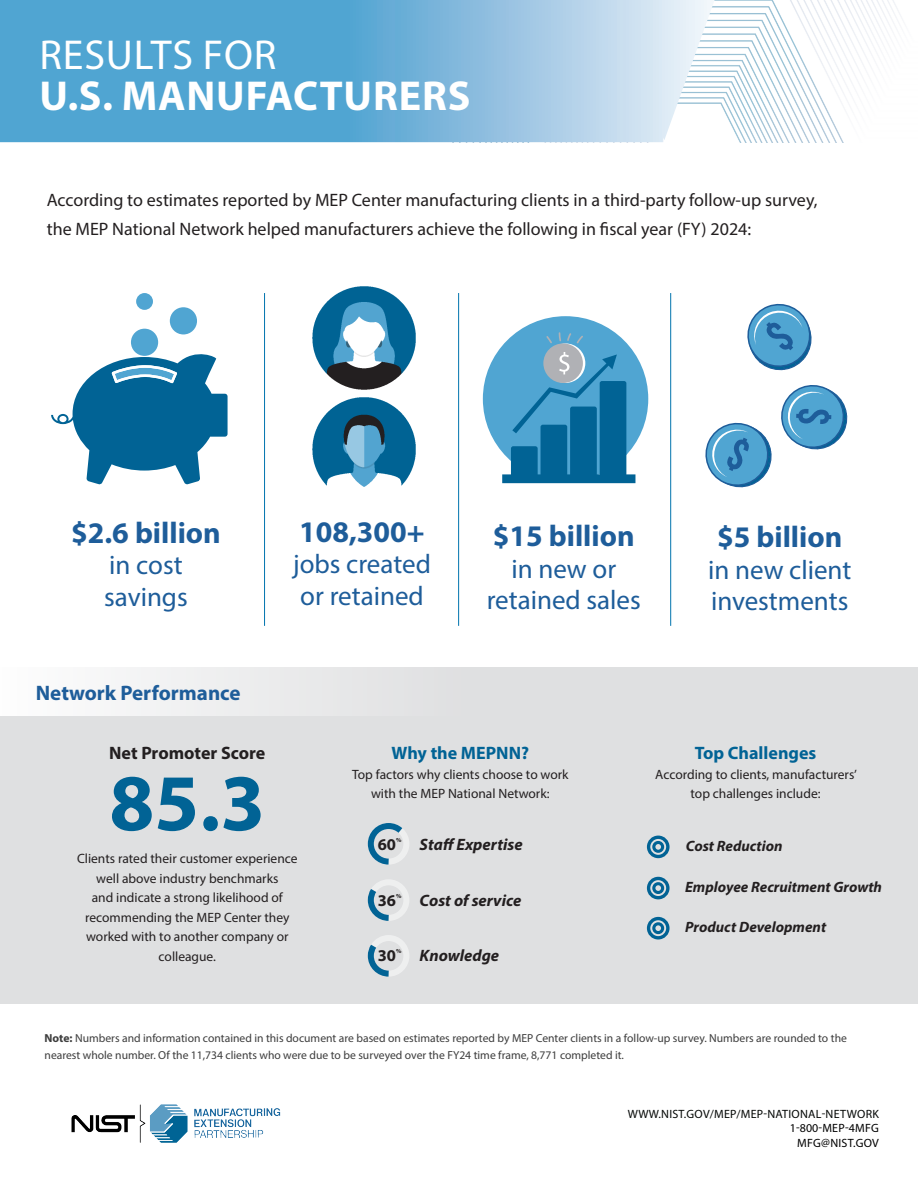
<style>
.page{position:relative;width:918px;height:1188px;background:#fff}
.page>*{position:absolute;margin:0;border:0;box-sizing:border-box;transform-origin:0 0}
.t1{font:700 81px "Myriad Pro";color:#016395}
._3__Header{font:700 42px "Myriad Pro";letter-spacing:.02em;color:#fff}
._3__Header-2{font:42px "Myriad Pro";letter-spacing:.02em;color:#fff}
.t2{font:700 30px "Myriad Pro";color:#1e5d9a}
.t3{font:27px/31.5px "Myriad Pro";color:#1e5d9a}
.t4{font:700 21px "Myriad Pro";color:#1e5d9a}
.t5{font:18px/28.5px "Myriad Pro";color:#231f20}
.t6{font:700 18px "Myriad Pro";color:#016395}
.t7{font:700 18px "Myriad Pro";color:#231f20}
.t8{font:italic 700 16.5px "Myriad Pro";color:#231f20}
.t9{font:700 16.5px "Myriad Pro";color:#231f20}
.t10{font:italic 700 15px "Myriad Pro";color:#231f20}
.t11{font:13.5px/19.5px "Myriad Pro";color:#231f20;text-align:center}
.t12{font:12px/14.4px "Myriad Pro";letter-spacing:.02em;color:#050806;text-align:right}
.t13{font:11.7px/16.5px "Myriad Pro";color:#3d3d3d}
.t14{font:700 6.15px "Myriad Pro";color:#231f20}
.s1{font-weight:700}
.s2{color:#000}
</style>
<div class="page">
<img style="left:715px;top:0;width:186px;height:142px">
<div style="left:0;top:708px;width:918px;height:296px;background:#dfe0e1"></div>
<div style="left:0;top:668px;width:918px;height:48px;background:linear-gradient(to right,#f5f5f6,#d8d9da)"></div>
<svg style="left:0;top:0;width:715px;height:142px;background:#7ab8db"></svg>
<svg style="left:51px;top:346px;width:177px;height:139px"></svg>
<div style="left:131px;top:329px;width:27px;height:27px;background:#50a5d2;border-radius:50%"></div>
<div style="left:170px;top:307px;width:27px;height:27px;background:#50a5d2;border-radius:50%"></div>
<div style="left:136px;top:293px;width:17px;height:17px;background:#50a5d2;border-radius:50%"></div>
<hr style="left:264px;top:293px;width:1px;height:333px;background:#0073ae">
<hr style="left:458px;top:293px;width:1px;height:333px;background:#0073ae">
<hr style="left:670px;top:293px;width:1px;height:333px;background:#0073ae">
<img style="left:312px;top:398px;width:104px;height:89px">
<img style="left:312px;top:286px;width:104px;height:104px">
<img style="left:71px;top:1104px;width:210px;height:39px">
<svg style="left:705px;top:303px;width:143px;height:185px"></svg>
<div style="left:483px;top:316px;width:165px;height:166px;background:#50a5d2;border-radius:50%"></div>
<svg style="left:546px;top:343px;width:39px;height:40px"></svg>
<div style="left:543px;top:343px;width:40px;height:40px;background:#b0b1b5;border-radius:50%"></div>
<svg style="left:546px;top:336px;width:6px;height:7px"></svg>
<svg style="left:559px;top:332px;width:2px;height:10px"></svg>
<svg style="left:567px;top:333px;width:16px;height:11px"></svg>
<svg style="left:502px;top:352px;width:133px;height:131px"></svg>
<svg style="left:367px;top:823px;width:42px;height:42px"></svg>
<svg style="left:367px;top:880px;width:42px;height:41px"></svg>
<div style="left:647px;top:836px;width:23px;height:22px;border:3px solid #016395;border-radius:50%"></div>
<div style="left:652px;top:841px;width:12px;height:12px;border:3px solid #016395;border-radius:50%"></div>
<div style="left:647px;top:877px;width:23px;height:22px;border:3px solid #016395;border-radius:50%"></div>
<div style="left:652px;top:882px;width:12px;height:12px;border:3px solid #016395;border-radius:50%"></div>
<div style="left:647px;top:917px;width:23px;height:23px;border:3px solid #016395;border-radius:50%"></div>
<div style="left:652px;top:922px;width:12px;height:12px;border:3px solid #016395;border-radius:50%"></div>
<svg style="left:367px;top:935px;width:42px;height:42px"></svg>
<p class="_3__Header-2" style="left:39px;top:29px;width:239px">RESULTS FOR</p>
<p class="_3__Header" style="left:39px;top:68px;width:432px">U.S. MANUFACTURERS</p>
<p class="t5" style="left:47px;top:186px;width:772px">According to estimates reported by MEP Center manufacturing clients in a third-party follow-up survey, the MEP National Network helped manufacturers achieve the following in fiscal year (FY) 2024:</p>
<p class="t2" style="left:71px;top:513px;width:151px">$2.6 billion</p>
<p class="t3" style="left:104px;top:549px;width:85px">in cost savings</p>
<p class="t2" style="left:299px;top:512px;width:127px">108,300+</p>
<p class="t3" style="left:293px;top:548px;width:139px">jobs created or retained</p>
<p class="t2" style="left:493px;top:517px;width:143px">$15 billion</p>
<p class="t3" style="left:511px;top:553px;width:106px">in new or</p>
<p class="t3" style="left:487px;top:584px;width:156px">retained sales</p>
<p class="t2" style="left:717px;top:517px;width:127px">$5 billion</p>
<p class="t3" style="left:708px;top:553px;width:145px">in new client</p>
<p class="t3" style="left:711px;top:585px;width:139px">investments</p>
<p class="t4" style="left:36px;top:679px;width:206px">Network Performance</p>
<p class="t7" style="left:109px;top:741px;width:158px">Net Promoter Score</p>
<p class="t1" style="left:109px;top:750px;width:157px">85.3</p>
<p class="t11" style="left:77px;top:849px;width:222px">Clients rated their customer experience well above industry benchmarks<br>and indicate a strong likelihood of recommending the MEP Center they worked with to another company or colleague.</p>
<p class="t6" style="left:392px;top:741px;width:139px">Why the MEPNN?</p>
<p class="t11" style="left:352px;top:764px;width:218px">Top factors why clients choose to work with the MEP National Network:</p>
<p class="t9" style="left:378px;top:834px;width:20px">60</p>
<p class="t14" style="left:396px;top:836px;width:7px">%</p>
<p class="t8" style="left:420px;top:834px;width:105px">Staff Expertise</p>
<p class="t9" style="left:378px;top:889px;width:20px">36</p>
<p class="t14" style="left:396px;top:891px;width:7px">%</p>
<p class="t8" style="left:420px;top:889px;width:103px">Cost of service</p>
<p class="t9" style="left:378px;top:945px;width:20px">30</p>
<p class="t14" style="left:396px;top:947px;width:7px">%</p>
<p class="t8" style="left:420px;top:945px;width:81px">Knowledge</p>
<p class="t6" style="left:695px;top:741px;width:123px">Top Challenges</p>
<p class="t11" style="left:655px;top:764px;width:203px">According to clients, manufacturers’</p>
<p class="t11" style="left:691px;top:784px;width:132px">top challenges include:</p>
<p class="t10" style="left:686px;top:836px;width:98px">Cost Reduction</p>
<p class="t10" style="left:685px;top:877px;width:198px">Employee Recruitment Growth</p>
<p class="t10" style="left:685px;top:917px;width:143px">Product Development</p>
<p class="t13" style="left:45px;top:1030px;width:804px"><span class="s1">Note:</span> Numbers and information contained in this document are based on estimates reported by MEP Center clients in a follow-up survey. Numbers are rounded to the nearest whole number. Of the 11,734 clients who were due to be surveyed over the FY24 time frame, 8,771 completed it.</p>
<p class="t12" style="left:628px;top:1106px;width:253px">WWW.NIST.GOV/MEP/MEP-NATIONAL-NETWORK<br><span class="s2">1-800-MEP-4MFG<br>MFG@NIST.GOV</span></p>
</div>
